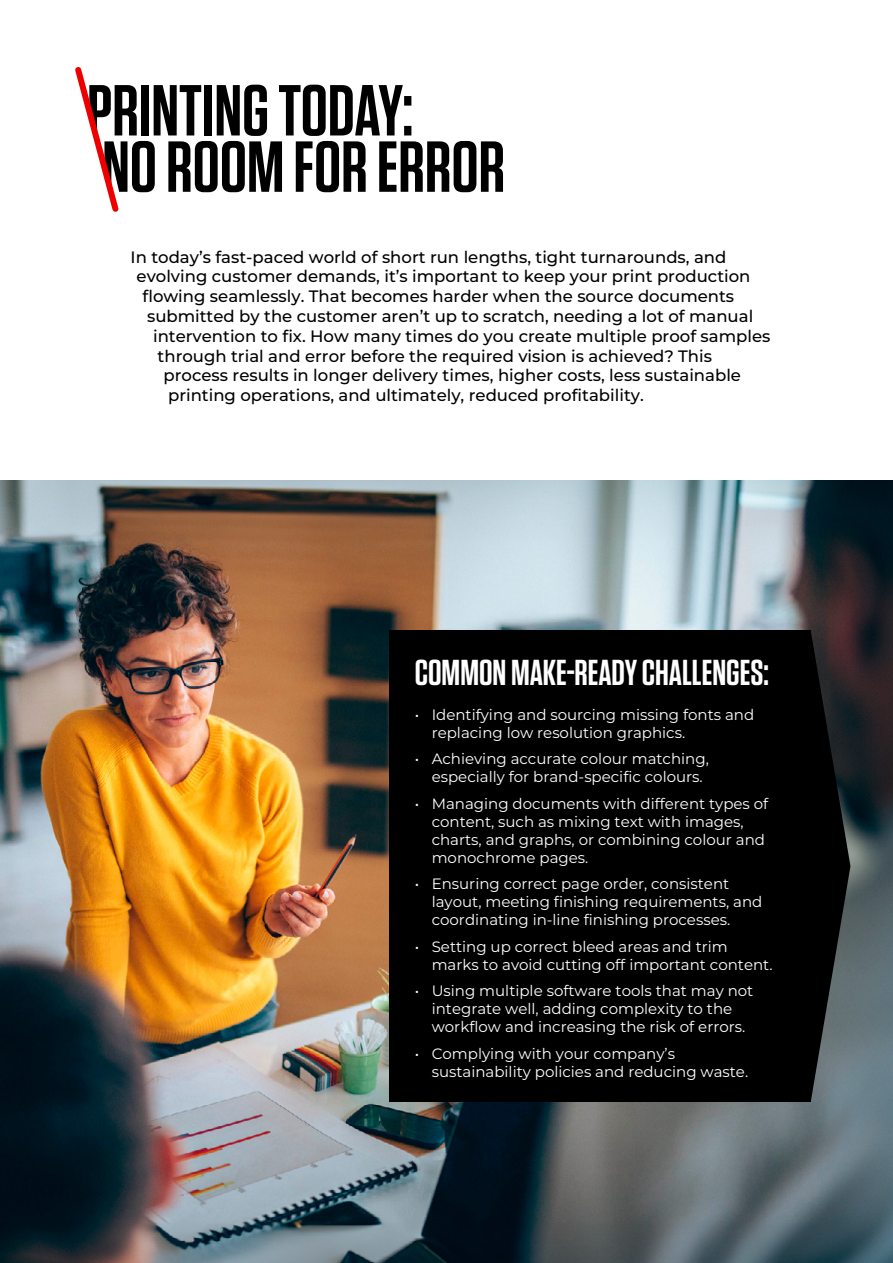
<style>
.page{position:relative;width:893px;height:1263px;background:#fff}
.page>*{position:absolute;margin:0;border:0;box-sizing:border-box;transform-origin:0 0}
.t1{font:72px "Tungsten Reveal";color:#000}
.t2{font:600 36px "Tungsten";color:#fff}
.t3{font:100 16.5px "Montserrat";color:#000}
.t4{font:100 15px/18px "Montserrat";color:#fff}
</style>
<div class="page">
<img style="left:0;top:480px;width:893px;height:783px">
<div style="left:389px;top:630px;width:422px;height:472px;background:#000"></div>
<svg style="left:811px;top:630px;width:39px;height:472px;background:#242729"></svg>
<svg style="left:75px;top:67px;width:44px;height:145px"></svg>
<h1 class="t1" style="left:85px;top:78px;width:330px">PRINTING TODAY:</h1>
<h1 class="t1" style="left:100px;top:134px;width:406px">NO ROOM FOR ERROR</h1>
<p class="t3" style="left:131px;top:246px;width:597px">In today’s fast-paced world of short run lengths, tight turnarounds, and</p>
<p class="t3" style="left:137px;top:266px;width:615px">evolving customer demands, it’s important to keep your print production</p>
<p class="t3" style="left:143px;top:285px;width:593px">flowing seamlessly. That becomes harder when the source documents</p>
<p class="t3" style="left:147px;top:305px;width:608px">submitted by the customer aren’t up to scratch, needing a lot of manual</p>
<p class="t3" style="left:153px;top:325px;width:619px">intervention to fix. How many times do you create multiple proof samples</p>
<p class="t3" style="left:158px;top:345px;width:556px">through trial and error before the required vision is achieved? This</p>
<p class="t3" style="left:164px;top:365px;width:579px">process results in longer delivery times, higher costs, less sustainable</p>
<p class="t3" style="left:168px;top:384px;width:477px">printing operations, and ultimately, reduced profitability.</p>
<h2 class="t2" style="left:415px;top:653px;width:356px">COMMON MAKE-READY CHALLENGES:</h2>
<p class="t4" style="left:432px;top:705px;width:324px;text-indent:-17px">• Identifying and sourcing missing fonts and replacing low resolution graphics.</p>
<p class="t4" style="left:432px;top:749px;width:279px;text-indent:-17px">• Achieving accurate colour matching, especially for brand-specific colours.</p>
<p class="t4" style="left:432px;top:794px;width:338px;text-indent:-17px">• Managing documents with different types of content, such as mixing text with images, charts, and graphs, or combining colour and monochrome pages.</p>
<p class="t4" style="left:432px;top:874px;width:332px;text-indent:-17px">• Ensuring correct page order, consistent layout, meeting finishing requirements, and coordinating in-line finishing processes.</p>
<p class="t4" style="left:432px;top:937px;width:342px;text-indent:-17px">• Setting up correct bleed areas and trim marks to avoid cutting off important content.</p>
<p class="t4" style="left:415px;top:981px;width:340px;text-align:center">• Using multiple software tools that may not integrate well, adding complexity to the workflow and increasing the risk of errors.</p>
<p class="t4" style="left:432px;top:1044px;width:318px;text-indent:-17px">• Complying with your company’s sustainability policies and reducing waste.</p>
</div>
